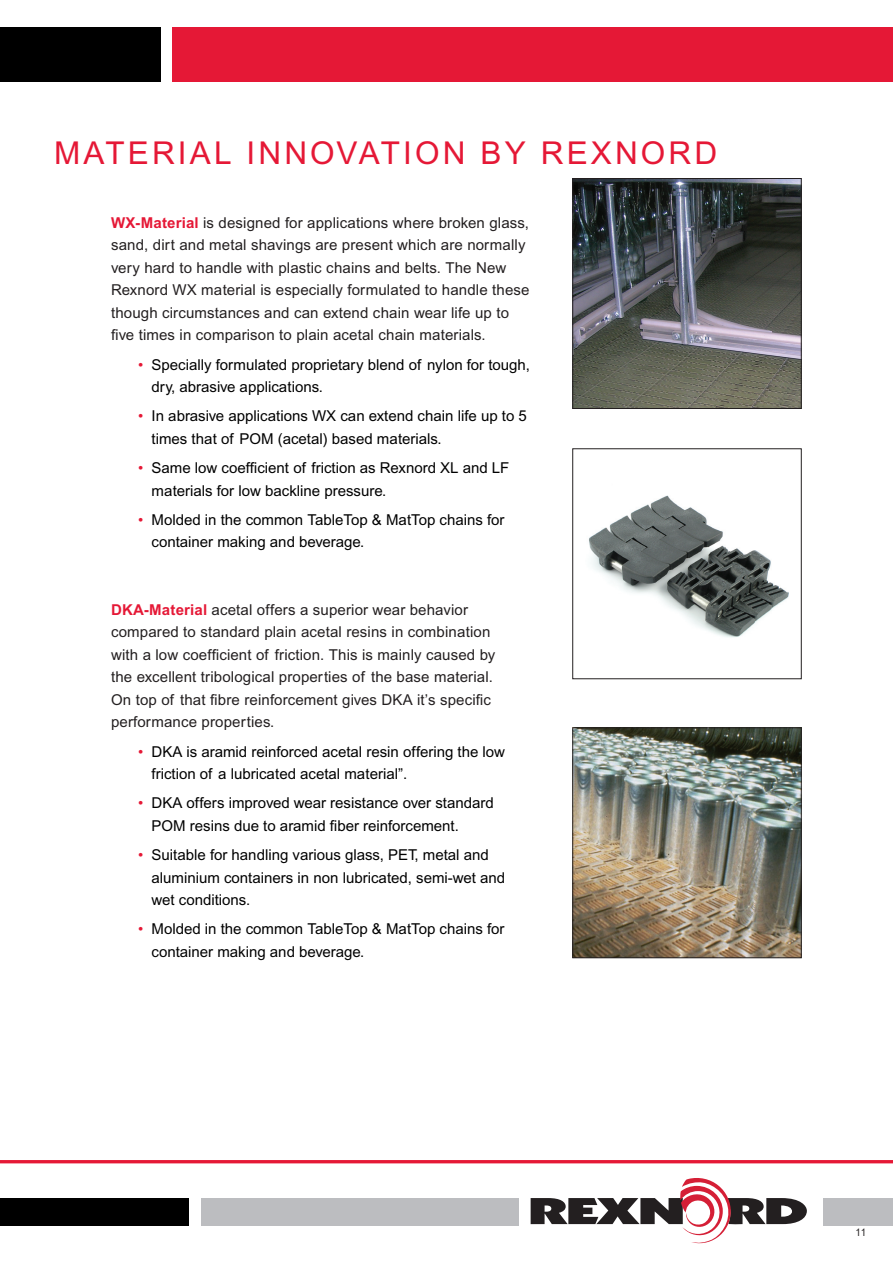
<style>
.page{position:relative;width:893px;height:1263px;background:#fff}
.page>*{position:absolute;margin:0;border:0;box-sizing:border-box;transform-origin:0 0}
.t1{font:31.5px "Arial";color:#e51836}
.t2{font:15px/22.5px "Arial";color:#000}
.t3{font:15px/22.5px "Arial";letter-spacing:.01em;color:#231f20}
.t4{font:condensed 10.5px "Arial";color:#231f20}
.s1{font-weight:700;color:#e51836}
.s2{color:#e51836}
</style>
<div class="page">
<div style="left:0;top:27px;width:161px;height:54px;background:#000"></div>
<div style="left:173px;top:27px;width:720px;height:54px;background:#e51836"></div>
<div style="left:0;top:1198px;width:189px;height:27px;background:#000"></div>
<div style="left:201px;top:1198px;width:692px;height:27px;background:#bcbdc0"></div>
<div style="left:519px;top:1166px;width:303px;height:86px;background:#fff"></div>
<svg style="left:531px;top:1178px;width:276px;height:65px"></svg>
<hr style="left:0;top:1160px;width:893px;height:3px;background:#e51836">
<img style="left:589px;top:495px;width:200px;height:143px">
<div style="left:572px;top:448px;width:229px;height:231px;border:1px solid #231f20"></div>
<img style="left:574px;top:180px;width:225px;height:227px">
<div style="left:572px;top:178px;width:229px;height:231px;border:1px solid #231f20"></div>
<img style="left:574px;top:729px;width:225px;height:227px">
<div style="left:572px;top:727px;width:229px;height:231px;border:1px solid #231f20"></div>
<h1 class="t1" style="left:54px;top:135px;width:23px">material</h1>
<h1 class="t1" style="left:247px;top:135px;width:23px">innovation</h1>
<h1 class="t1" style="left:481px;top:135px;width:86px">by rexnord</h1>
<p class="t3" style="left:111px;top:211px;width:420px"><span class="s1">WX-Material</span> is designed for applications where broken glass, sand, dirt and metal shavings are present which are normally very hard to handle with plastic chains and belts. The New Rexnord WX material is especially formulated to handle these though circumstances and can extend chain wear life up to five times in comparison to plain acetal chain materials.</p>
<p class="t2" style="left:152px;top:353px;width:380px;text-indent:-14px"><span class="s2">•</span> Specially formulated proprietary blend of nylon for tough, dry, abrasive applications.</p>
<p class="t2" style="left:152px;top:405px;width:377px;text-indent:-14px"><span class="s2">•</span> In abrasive applications WX can extend chain life up to 5 times that of POM (acetal) based materials.</p>
<p class="t2" style="left:152px;top:457px;width:359px;text-indent:-14px"><span class="s2">•</span> Same low coefficient of friction as Rexnord XL and LF materials for low backline pressure.</p>
<p class="t2" style="left:152px;top:508px;width:354px;text-indent:-14px"><span class="s2">•</span> Molded in the common TableTop &amp; MatTop chains for container making and beverage.</p>
<p class="t3" style="left:111px;top:598px;width:386px"><span class="s1">DKA-Material</span> acetal offers a superior wear behavior compared to standard plain acetal resins in combination with a low coefficient of friction. This is mainly caused by the excellent tribological properties of the base material.<br>On top of that fibre reinforcement gives DKA it’s specific performance properties.</p>
<p class="t2" style="left:152px;top:740px;width:355px;text-indent:-14px"><span class="s2">•</span> DKA is aramid reinforced acetal resin offering the low friction of a lubricated acetal material”.</p>
<p class="t2" style="left:152px;top:792px;width:344px;text-indent:-14px"><span class="s2">•</span> DKA offers improved wear resistance over standard<br>POM resins due to aramid fiber reinforcement.</p>
<p class="t2" style="left:152px;top:844px;width:355px;text-indent:-14px"><span class="s2">•</span> Suitable for handling various glass, PET, metal and aluminium containers in non lubricated, semi-wet and wet conditions.</p>
<p class="t2" style="left:152px;top:918px;width:354px;text-indent:-14px"><span class="s2">•</span> Molded in the common TableTop &amp; MatTop chains for container making and beverage.</p>
<p class="t4" style="left:855px;top:1226px;width:12px">11</p>
</div>
